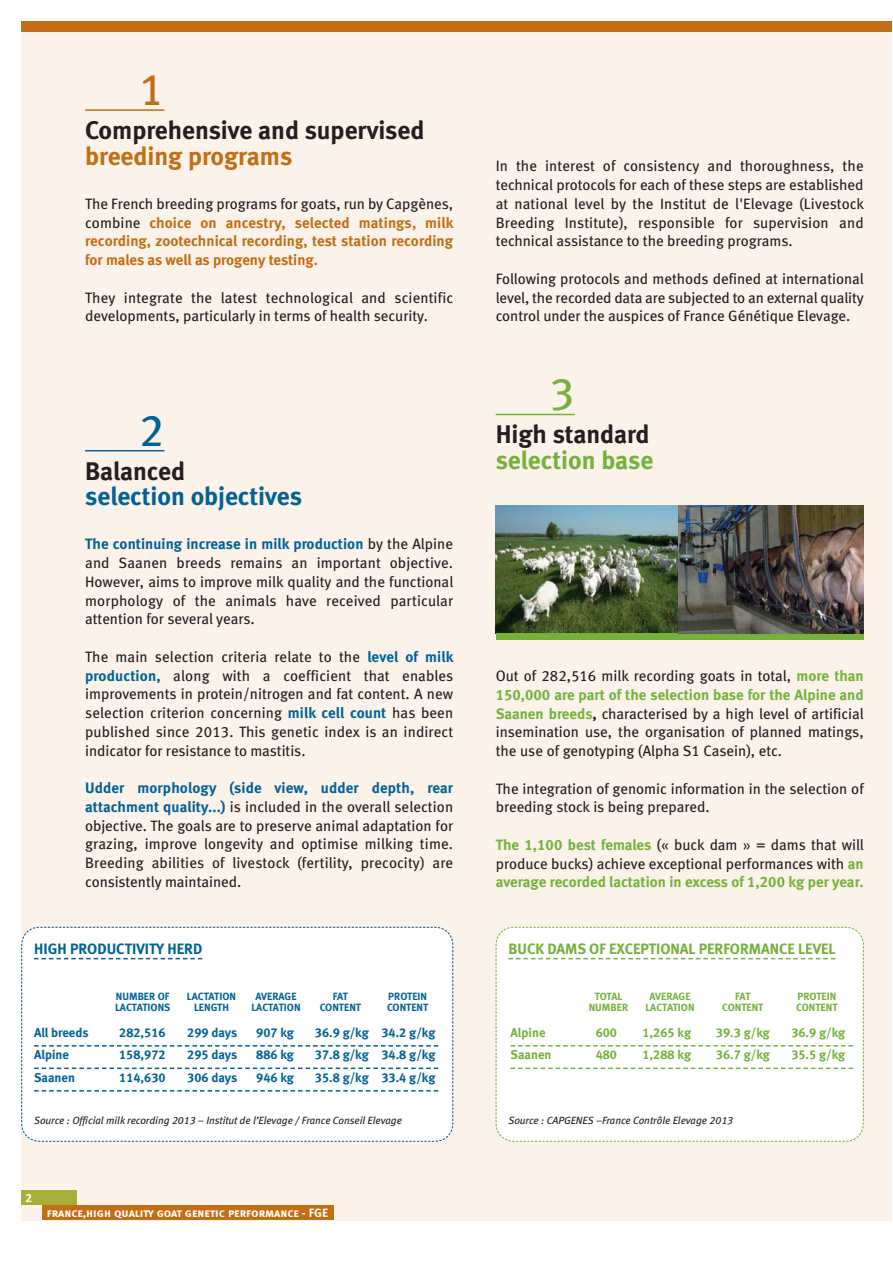
<style>
.page{position:relative;width:893px;height:1263px;background:#fff}
.page>*{position:absolute;margin:0;border:0;box-sizing:border-box;transform-origin:0 0}
.t1{font:45px "Meta Book LF";color:#74b23b}
.t2{font:45px "Meta Book LF";color:#c16e15}
.t3{font:45px "Meta Book LF";color:#006296}
.t4{font:25.5px "Meta Bold LF";color:#231f20}
.t5{font:25.5px "Meta Bold LF";color:#006296}
.t6{font:25.5px "Meta Bold LF";color:#c16e15}
.t7{font:25.5px "Meta Bold LF";color:#74b23b}
.t8{font:15px/18.8px "Meta Book LF";color:#231f20;text-align:justify}
.t9{font:15px "Meta Bold LF";color:#74b23b}
.t10{font:15px/18.8px "Meta Bold LF";letter-spacing:-.005em;color:#c16e15;text-align:justify}
.t11{font:15px "Meta Bold LF";letter-spacing:.005em;color:#006296}
.t12{font:12.75px "Meta Bold LF";color:#006296}
.t13{font:12.75px "Meta Bold LF";color:#74b23b}
.t14{font:12px "Meta Bold LF Caps";color:#fff}
.t15{font:12px "Meta Bold LF";color:#fff}
.t16{font:italic 10.5px "Meta Book LF";color:#231f20}
.t17{font:10.5px/10.5px "Meta Bold LF";color:#006296;text-align:center}
.t18{font:10.5px/10.5px "Meta Bold LF";color:#74b23b;text-align:center}
.s1{font-family:"Meta Book LF";color:#231f20}
.s2{font-family:"Meta Bold LF";color:#006296}
.s3{font-family:"Meta Bold LF";color:#74b23b}
.s4{font-family:"Meta Bold LF"}
</style>
<div class="page">
<div style="left:21px;top:32px;width:870px;height:1188px;background:#fbf2ea"></div>
<div style="left:495px;top:927px;width:369px;height:215px;background:#fff"></div>
<div style="left:21px;top:927px;width:432px;height:215px;background:#fff"></div>
<hr style="left:495px;top:414px;width:80px;height:1px;background:#74b23b">
<svg style="left:34px;top:958px;width:168px;height:1px"></svg>
<div style="left:21px;top:21px;width:870px;height:11px;background:#c16e15"></div>
<hr style="left:85px;top:109px;width:79px;height:2px;background:#c16e15">
<hr style="left:85px;top:450px;width:79px;height:1px;background:#006296">
<div style="left:21px;top:1191px;width:56px;height:14px;background:#a7af39"></div>
<img style="left:495px;top:506px;width:183px;height:128px">
<div style="left:495px;top:634px;width:368px;height:6px;background:#74b23b"></div>
<img style="left:678px;top:506px;width:185px;height:128px">
<svg style="left:508px;top:958px;width:327px;height:1px"></svg>
<svg style="left:34px;top:1045px;width:404px;height:2px"></svg>
<svg style="left:34px;top:1068px;width:404px;height:1px"></svg>
<svg style="left:34px;top:1090px;width:404px;height:2px"></svg>
<svg style="left:510px;top:1045px;width:343px;height:2px"></svg>
<svg style="left:510px;top:1068px;width:343px;height:1px"></svg>
<div style="left:43px;top:1205px;width:291px;height:15px;background:#c16e15"></div>
<h1 class="t2" style="left:139px;top:72px;width:27px">1</h1>
<h2 class="t4" style="left:85px;top:120px;width:341px">Comprehensive and supervised</h2>
<h2 class="t6" style="left:85px;top:146px;width:209px">breeding programs</h2>
<p class="t8" style="left:85px;top:195px;width:369px">The French breeding programs for goats, run by Capgènes,</p>
<p class="t10" style="left:85px;top:214px;width:370px"><span class="s1">combine</span> choice on ancestry, selected matings, milk recording, zootechnical recording, test station recording for males as well as progeny testing.</p>
<p class="t8" style="left:85px;top:289px;width:369px">They integrate the latest technological and scientific developments, particularly in terms of health security.</p>
<h1 class="t3" style="left:139px;top:413px;width:27px">2</h1>
<h2 class="t4" style="left:85px;top:461px;width:101px">Balanced</h2>
<h2 class="t5" style="left:85px;top:486px;width:218px">selection objectives</h2>
<p class="t11" style="left:85px;top:538px;width:369px">The continuing increase in milk production <span class="s1">by the Alpine</span></p>
<p class="t8" style="left:85px;top:555px;width:369px">and Saanen breeds remains an important objective.<br>However, aims to improve milk quality and the functional morphology of the animals have received particular attention for several years.</p>
<p class="t8" style="left:85px;top:649px;width:370px">The main selection criteria relate to the <span class="s2">level of milk production,</span> along with a coefficient that enables improvements in protein/nitrogen and fat content. A new selection criterion concerning <span class="s2">milk cell count</span> has been published since 2013. This genetic index is an indirect indicator for resistance to mastitis.</p>
<p class="t11" style="left:85px;top:782px;width:369px">Udder morphology (side view, udder depth, rear</p>
<p class="t8" style="left:85px;top:799px;width:369px"><span class="s2">attachment quality...)</span> is included in the overall selection objective. The goals are to preserve animal adaptation for grazing, improve longevity and optimise milking time.<br>Breeding abilities of livestock (fertility, precocity) are consistently maintained.</p>
<p class="t11" style="left:34px;top:943px;width:170px">HIGH PRODUCTIVITY HERD</p>
<p class="t17" style="left:115px;top:992px;width:57px;text-align:left">NUMBER OF<br>LACTATIONS</p>
<p class="t17" style="left:187px;top:992px;width:51px">LACTATION<br>LENGTH</p>
<p class="t17" style="left:251px;top:992px;width:51px">AVERAGE<br>LACTATION</p>
<p class="t17" style="left:320px;top:992px;width:43px">FAT<br>CONTENT</p>
<p class="t17" style="left:387px;top:992px;width:43px;text-align:left">PROTEIN<br>CONTENT</p>
<p class="t12" style="left:34px;top:1027px;width:56px">All breeds</p>
<p class="t12" style="left:119px;top:1027px;width:48px">282,516</p>
<p class="t12" style="left:187px;top:1027px;width:52px">299 days</p>
<p class="t12" style="left:256px;top:1027px;width:39px">907 kg</p>
<p class="t12" style="left:315px;top:1027px;width:122px">36.9 g/kg 34.2 g/kg</p>
<p class="t12" style="left:34px;top:1050px;width:36px">Alpine</p>
<p class="t12" style="left:119px;top:1050px;width:48px">158,972</p>
<p class="t12" style="left:187px;top:1050px;width:52px">295 days</p>
<p class="t12" style="left:256px;top:1050px;width:39px">886 kg</p>
<p class="t12" style="left:315px;top:1050px;width:122px">37.8 g/kg 34.8 g/kg</p>
<p class="t12" style="left:34px;top:1072px;width:42px">Saanen</p>
<p class="t12" style="left:119px;top:1072px;width:48px">114,630</p>
<p class="t12" style="left:187px;top:1072px;width:52px">306 days</p>
<p class="t12" style="left:256px;top:1072px;width:39px">946 kg</p>
<p class="t12" style="left:315px;top:1072px;width:122px">35.8 g/kg 33.4 g/kg</p>
<p class="t16" style="left:34px;top:1116px;width:369px">Source : Official milk recording 2013 – Institut de l’Elevage / France Conseil Elevage</p>
<p class="t15" style="left:26px;top:1193px;width:8px">2</p>
<p class="t15" style="left:26px;top:1193px;width:8px">3</p>
<p class="t14" style="left:47px;top:1206px;width:283px">france,high quality goat genetic performance - FGE</p>
<p class="t8" style="left:495px;top:158px;width:370px">In the interest of consistency and thoroughness, the technical protocols for each of these steps are established at national level by the Institut de l'Elevage (Livestock Breeding Institute), responsible for supervision and technical assistance to the breeding programs.</p>
<p class="t8" style="left:495px;top:270px;width:369px">Following protocols and methods defined at international level, the recorded data are subjected to an external quality control under the auspices of France Génétique Elevage.</p>
<h1 class="t1" style="left:549px;top:376px;width:27px">3</h1>
<h2 class="t4" style="left:495px;top:425px;width:155px">High standard</h2>
<h2 class="t7" style="left:495px;top:450px;width:159px">selection base</h2>
<p class="t8" style="left:495px;top:668px;width:369px">Out of 282,516 milk recording goats in total, <span class="s3">more than</span></p>
<p class="t9" style="left:495px;top:689px;width:369px">150,000 are part of the selection base for the Alpine and</p>
<p class="t8" style="left:495px;top:705px;width:369px"><span class="s3">Saanen breeds</span><span class="s4">,</span> characterised by a high level of artificial insemination use, the organisation of planned matings, the use of genotyping (Alpha S1 Casein), etc.</p>
<p class="t8" style="left:495px;top:780px;width:369px">The integration of genomic information in the selection of breeding stock is being prepared.</p>
<p class="t8" style="left:495px;top:837px;width:369px"><span class="s3">The 1,100 best females</span> (« buck dam » = dams that will produce bucks) achieve exceptional performances with <span class="s3">an</span></p>
<p class="t9" style="left:495px;top:876px;width:369px">average recorded lactation in excess of 1,200 kg per year.</p>
<p class="t9" style="left:508px;top:943px;width:328px">BUCK DAMS OF EXCEPTIONAL PERFORMANCE LEVEL</p>
<p class="t18" style="left:588px;top:992px;width:41px">TOTAL<br>NUMBER</p>
<p class="t18" style="left:645px;top:992px;width:51px">AVERAGE<br>LACTATION</p>
<p class="t18" style="left:722px;top:992px;width:43px">FAT<br>CONTENT</p>
<p class="t18" style="left:796px;top:992px;width:43px;text-align:left">PROTEIN<br>CONTENT</p>
<p class="t13" style="left:510px;top:1027px;width:36px">Alpine</p>
<p class="t13" style="left:595px;top:1027px;width:23px">600</p>
<p class="t13" style="left:642px;top:1027px;width:50px">1,265 kg</p>
<p class="t13" style="left:716px;top:1027px;width:55px">39.3 g/kg</p>
<p class="t13" style="left:791px;top:1027px;width:55px">36.9 g/kg</p>
<p class="t13" style="left:510px;top:1050px;width:42px">Saanen</p>
<p class="t13" style="left:595px;top:1050px;width:23px">480</p>
<p class="t13" style="left:642px;top:1050px;width:50px">1,288 kg</p>
<p class="t13" style="left:716px;top:1050px;width:55px">36.7 g/kg</p>
<p class="t13" style="left:791px;top:1050px;width:55px">35.5 g/kg</p>
<p class="t16" style="left:508px;top:1116px;width:226px">Source : CAPGENES –France Contrôle Elevage 2013</p>
</div>
